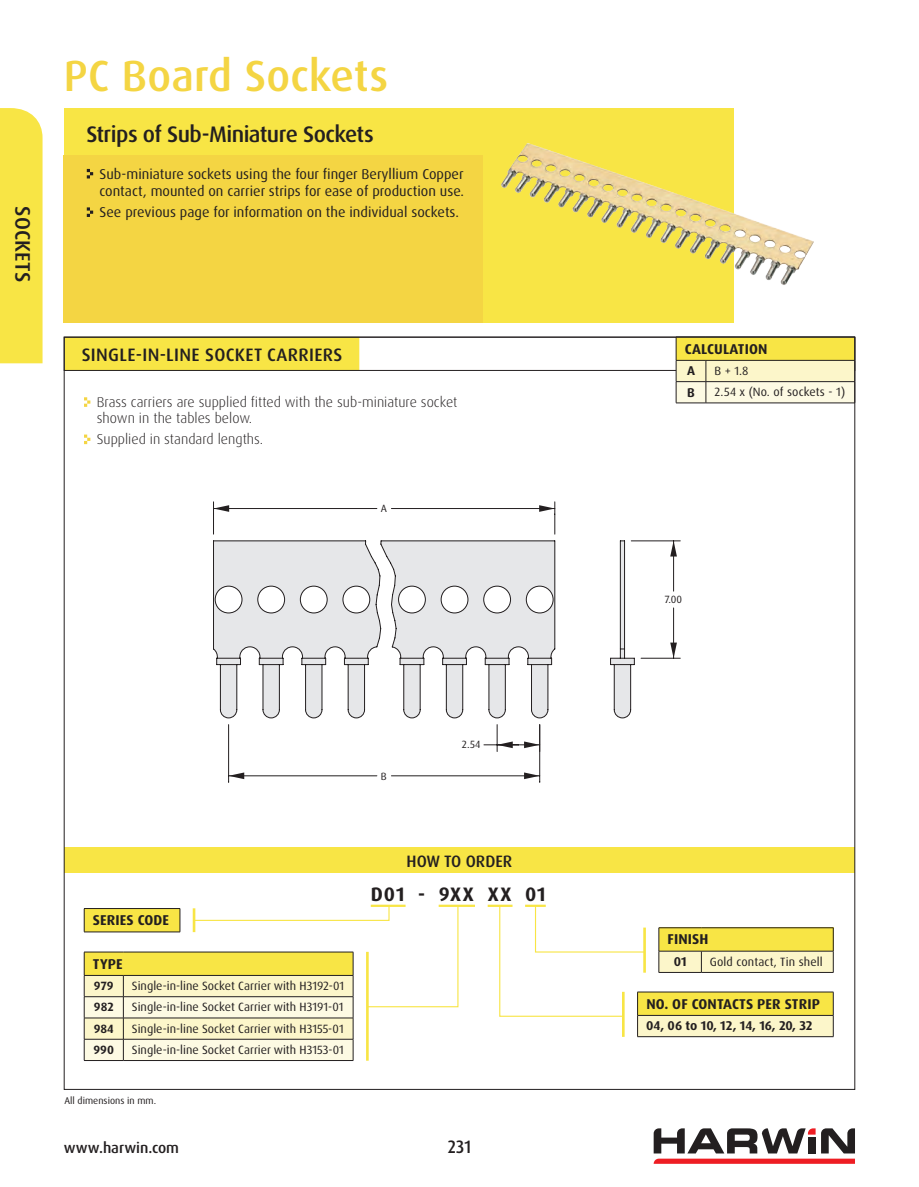
<style>
.page{position:relative;width:919px;height:1187px;background:#fff}
.page>*{position:absolute;margin:0;border:0;box-sizing:border-box;transform-origin:0 0}
.Datemate_main_header{font:500 43.5px "Dax OT";letter-spacing:.005em;color:#f4d543}
.Heading_1_right{font:500 22.5px "Dax OT";letter-spacing:-.025em;color:#231f20}
.t1{font:500 21px "Dax OT";letter-spacing:.01em;color:#231f20}
.Code_number{font:700 19.5px "Dax OT";letter-spacing:.05em;color:#231f20}
.Bar_CONNECT{font:500 18px "Dax OT";letter-spacing:.02em;color:#231f20}
.Bar_CONNECT-2{font:500 18px "Dax OT";letter-spacing:.02em;color:#231f20;scale:.9 1}
.t2{font:500 16.5px "Dax OT";color:#231f20}
.t3{font:500 15px "Dax OT";color:#231f20}
._1_Bullet_Points{font:14.25px/17.1px "Dax OT";color:#231f20}
.General_BULLETS{font:300 14.25px/16.5px "Dax OT";color:#231f20}
.Table-Header{font:700 14.25px "Dax OT";letter-spacing:.01em;color:#231f20}
.Table-Code{font:700 12.75px "Dax OT";color:#231f20}
.Table-Info{font:12px "Dax OT";color:#231f20}
.Table-Info-2{font:700 12px "Dax OT";letter-spacing:.005em;color:#231f20}
.Diagram_Dimensions{font:10.5px "Dax OT";color:#231f20}
.t4{font:9.75px "Dax OT";color:#231f20}
</style>
<div class="page">
<div style="left:64px;top:108px;width:669px;height:214px;background:#f8e545"></div>
<div style="left:64px;top:155px;width:419px;height:167px;background:#f4d543"></div>
<svg style="left:653px;top:1128px;width:201px;height:35px"></svg>
<div style="left:807px;top:1136px;width:8px;height:17px;background:#231f20"></div>
<div style="left:0;top:108px;width:43px;height:255px;background:#f8e545"></div>
<svg style="left:87px;top:169px;width:6px;height:9px"></svg>
<svg style="left:87px;top:207px;width:6px;height:10px"></svg>
<div style="left:65px;top:337px;width:294px;height:33px;background:#f8e545"></div>
<div style="left:64px;top:337px;width:791px;height:34px;border:1px solid #231f20"></div>
<svg style="left:675px;top:339px;width:178px;height:64px"></svg>
<hr style="left:705px;top:402px;width:149px;height:1px;background:#231f20">
<div style="left:64px;top:847px;width:790px;height:25px;background:#f8e545"></div>
<svg style="left:84px;top:905px;width:375px;height:155px"></svg>
<hr style="left:84px;top:1060px;width:39px;height:1px;background:#231f20">
<hr style="left:123px;top:1060px;width:230px;height:1px;background:#231f20">
<hr style="left:366px;top:951px;width:2px;height:109px;background:#f8e545">
<svg style="left:658px;top:927px;width:176px;height:45px"></svg>
<hr style="left:658px;top:972px;width:43px;height:1px;background:#231f20">
<hr style="left:701px;top:972px;width:132px;height:1px;background:#231f20">
<hr style="left:371px;top:904px;width:34px;height:2px;background:#f8e545">
<hr style="left:438px;top:904px;width:37px;height:2px;background:#f8e545">
<hr style="left:487px;top:904px;width:25px;height:2px;background:#f8e545">
<hr style="left:525px;top:904px;width:20px;height:2px;background:#f8e545">
<svg style="left:84px;top:397px;width:6px;height:10px"></svg>
<svg style="left:84px;top:434px;width:6px;height:10px"></svg>
<img style="left:501px;top:136px;width:313px;height:158px">
<div style="left:637px;top:991px;width:196px;height:24px;background:#f8e545"></div>
<div style="left:637px;top:1015px;width:196px;height:21px;background:#fcf6ca"></div>
<hr style="left:637px;top:991px;width:196px;height:1px;background:#231f20">
<hr style="left:637px;top:1015px;width:196px;height:1px;background:#231f20">
<svg style="left:498px;top:905px;width:148px;height:131px"></svg>
<svg style="left:833px;top:992px;width:1px;height:44px"></svg>
<hr style="left:637px;top:1036px;width:196px;height:1px;background:#231f20">
<hr style="left:622px;top:991px;width:2px;height:45px;background:#f8e545">
<hr style="left:213px;top:508px;width:164px;height:1px;background:#231f20">
<hr style="left:391px;top:508px;width:163px;height:1px;background:#231f20">
<svg style="left:213px;top:502px;width:16px;height:32px"></svg>
<svg style="left:539px;top:502px;width:16px;height:32px"></svg>
<hr style="left:539px;top:724px;width:1px;height:57px;background:#231f20">
<hr style="left:228px;top:724px;width:1px;height:57px;background:#231f20">
<hr style="left:391px;top:775px;width:148px;height:1px;background:#231f20">
<hr style="left:228px;top:775px;width:149px;height:1px;background:#231f20">
<svg style="left:524px;top:772px;width:16px;height:10px"></svg>
<svg style="left:228px;top:772px;width:16px;height:10px"></svg>
<hr style="left:484px;top:744px;width:34px;height:1px;background:#231f20">
<svg style="left:497px;top:724px;width:43px;height:27px"></svg>
<hr style="left:631px;top:540px;width:49px;height:1px;background:#231f20">
<hr style="left:641px;top:658px;width:39px;height:1px;background:#231f20">
<hr style="left:673px;top:541px;width:1px;height:50px;background:#231f20">
<hr style="left:673px;top:608px;width:1px;height:50px;background:#231f20">
<svg style="left:670px;top:541px;width:7px;height:15px"></svg>
<svg style="left:670px;top:642px;width:7px;height:16px"></svg>
<svg style="left:213px;top:540px;width:422px;height:178px"></svg>
<h3 class="t1" style="left:36px;top:206px;width:78px;rotate:90deg">SOCKETS</h3>
<p class="Datemate_main_header" style="left:64px;top:48px;width:326px">PC Board Sockets</p>
<p class="Heading_1_right" style="left:86px;top:120px;width:289px">Strips of Sub-Miniature Sockets</p>
<p class="_1_Bullet_Points" style="left:99px;top:165px;width:366px">Sub-miniature sockets using the four finger Beryllium Copper contact, mounted on carrier strips for ease of production use.</p>
<p class="_1_Bullet_Points" style="left:100px;top:204px;width:361px">See previous page for information on the individual sockets.</p>
<p class="Bar_CONNECT" style="left:82px;top:343px;width:262px">SINGLE-IN-LINE SOCKET CARRIERS</p>
<p class="Table-Header" style="left:684px;top:339px;width:84px">CALCULATION</p>
<p class="Table-Code" style="left:687px;top:362px;width:9px">A</p>
<p class="Table-Info" style="left:714px;top:363px;width:36px">B + 1.8</p>
<p class="Table-Code" style="left:687px;top:384px;width:9px">B</p>
<p class="Table-Info" style="left:714px;top:384px;width:132px">2.54 x (No. of sockets - 1)</p>
<p class="General_BULLETS" style="left:97px;top:394px;width:362px">Brass carriers are supplied fitted with the sub-miniature socket shown in the tables below.</p>
<p class="General_BULLETS" style="left:97px;top:431px;width:168px">Supplied in standard lengths.</p>
<p class="Diagram_Dimensions" style="left:381px;top:502px;width:8px">A</p>
<p class="Diagram_Dimensions" style="left:664px;top:592px;width:19px">7.00</p>
<p class="Diagram_Dimensions" style="left:381px;top:769px;width:7px">B</p>
<p class="Diagram_Dimensions" style="left:461px;top:738px;width:20px">2.54</p>
<p class="t2" style="left:406px;top:850px;width:107px">HOW TO ORDER</p>
<p class="Table-Header" style="left:93px;top:910px;width:78px">SERIES CODE</p>
<p class="Table-Header" style="left:93px;top:954px;width:31px">TYPE</p>
<p class="Table-Info-2" style="left:94px;top:978px;width:21px">979</p>
<p class="Table-Info" style="left:132px;top:978px;width:214px">Single-in-line Socket Carrier with H3192-01</p>
<p class="Table-Info-2" style="left:94px;top:999px;width:21px">982</p>
<p class="Table-Info" style="left:132px;top:999px;width:213px">Single-in-line Socket Carrier with H3191-01</p>
<p class="Table-Info-2" style="left:94px;top:1020px;width:22px">984</p>
<p class="Table-Info" style="left:132px;top:1020px;width:213px">Single-in-line Socket Carrier with H3155-01</p>
<p class="Table-Info-2" style="left:93px;top:1041px;width:22px">990</p>
<p class="Table-Info" style="left:132px;top:1041px;width:213px">Single-in-line Socket Carrier with H3153-01</p>
<p class="t4" style="left:64px;top:1094px;width:93px">All dimensions in mm.</p>
<p class="Code_number" style="left:371px;top:881px;width:176px">D01 - 9XX XX 01</p>
<p class="t3" style="left:64px;top:1138px;width:117px">www.harwin.com</p>
<h3 class="Bar_CONNECT-2" style="left:448px;top:1134px;width:27px">231</h3>
<p class="Table-Header" style="left:667px;top:930px;width:43px">FINISH</p>
<p class="Table-Code" style="left:673px;top:953px;width:14px">01</p>
<p class="Table-Info" style="left:709px;top:953px;width:114px">Gold contact, Tin shell</p>
<p class="Table-Header" style="left:646px;top:994px;width:175px">NO. OF CONTACTS PER STRIP</p>
<p class="Table-Code" style="left:646px;top:1017px;width:168px">04, 06 to 10, 12, 14, 16, 20, 32</p>
</div>
